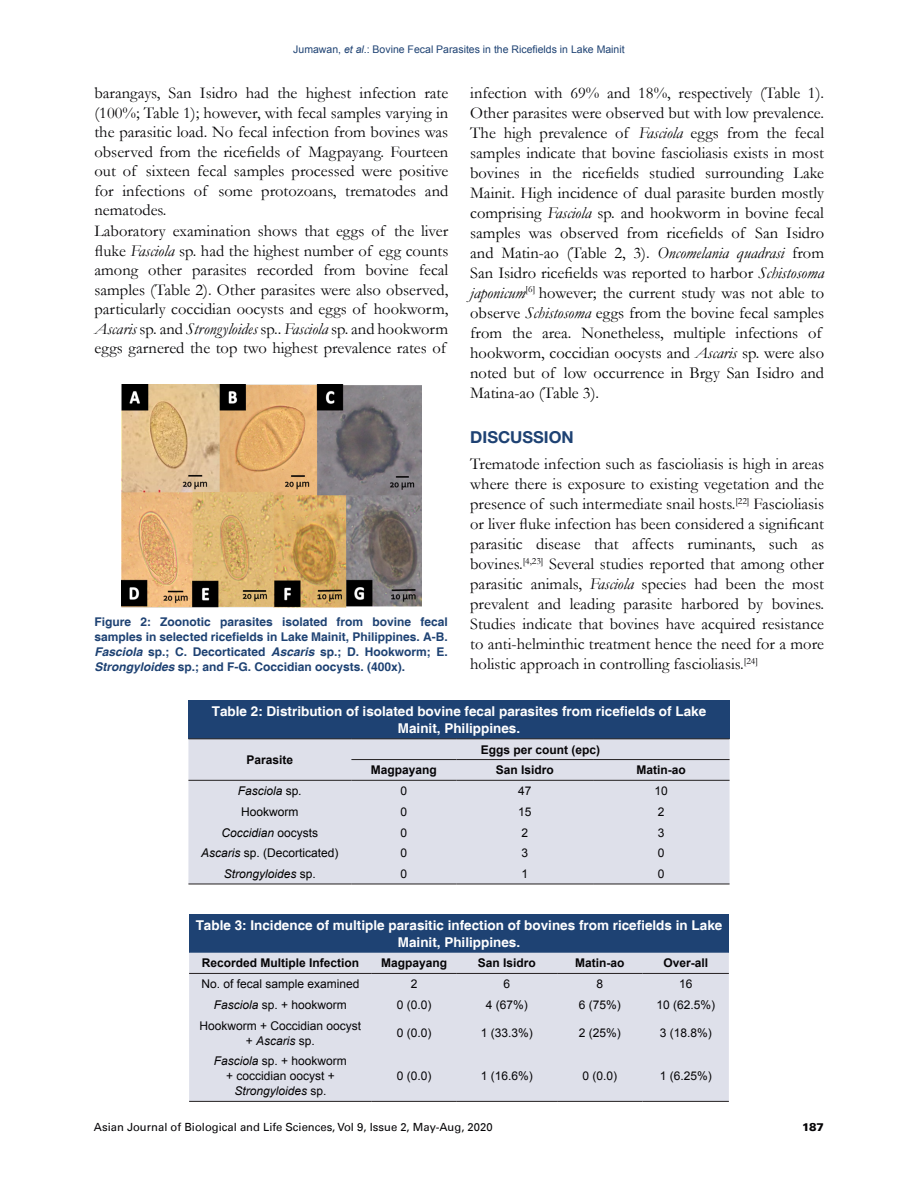
<style>
.page{position:relative;width:918px;height:1188px;background:#fff}
.page>*{position:absolute;margin:0;border:0;box-sizing:border-box;transform-origin:0 0}
.Body_Text{font:16.5px/19.5px "Garamond";color:#050406;text-align:justify}
.Body_Text-2{font:16.5px/20px "Garamond";color:#000}
.t1{font:700 16.5px "Helvetica Neue LT Std";color:#1e4273}
.Table_Caption{font:700 13.5px/16.5px "Helvetica";color:#fff;text-align:center}
.Tb_Txt{font:12px/15px "Arial";color:#050406;text-align:center}
.Fig_caption{font:700 12px/15px "Helvetica";color:#1e4273;text-align:justify}
.TCH{font:700 12px "Arial";color:#050406}
.Tb_Txt-2{font:italic 12px "Arial";color:#000}
.Tb_Txt-3{font:12px "Arial";color:#000}
.t2{font:11.25px "Univers LT";color:#050406}
.t3{font:900 11.25px "Univers LT";color:#050406}
.t4{font:10.5px "Arial";color:#1e4273}
.s1{font-style:italic}
.s2{color:#050406}
.s3{font-style:italic;color:#050406}
.s4{font-style:normal}
</style>
<div class="page">
<div style="left:188px;top:701px;width:542px;height:38px;background:#1e4273"></div>
<div style="left:188px;top:740px;width:542px;height:144px;background:#dee0ea"></div>
<hr style="left:188px;top:739px;width:163px;height:1px;background:#231f20">
<hr style="left:188px;top:780px;width:163px;height:1px;background:#231f20">
<hr style="left:351px;top:739px;width:106px;height:1px;background:#231f20">
<hr style="left:457px;top:739px;width:136px;height:1px;background:#231f20">
<hr style="left:593px;top:739px;width:137px;height:1px;background:#231f20">
<hr style="left:351px;top:759px;width:106px;height:1px;background:#231f20">
<hr style="left:457px;top:759px;width:136px;height:1px;background:#231f20">
<hr style="left:593px;top:759px;width:137px;height:1px;background:#231f20">
<hr style="left:351px;top:780px;width:106px;height:1px;background:#231f20">
<hr style="left:457px;top:780px;width:136px;height:1px;background:#231f20">
<hr style="left:593px;top:780px;width:137px;height:1px;background:#231f20">
<hr style="left:188px;top:884px;width:163px;height:1px;background:#231f20">
<hr style="left:351px;top:884px;width:106px;height:1px;background:#231f20">
<hr style="left:457px;top:884px;width:136px;height:1px;background:#231f20">
<hr style="left:593px;top:884px;width:137px;height:1px;background:#231f20">
<div style="left:189px;top:914px;width:540px;height:39px;background:#1e4273"></div>
<div style="left:189px;top:953px;width:540px;height:148px;background:#dee0ea"></div>
<hr style="left:189px;top:973px;width:183px;height:1px;background:#231f20">
<hr style="left:372px;top:973px;width:85px;height:1px;background:#231f20">
<hr style="left:457px;top:973px;width:100px;height:1px;background:#231f20">
<hr style="left:557px;top:973px;width:86px;height:1px;background:#231f20">
<hr style="left:643px;top:973px;width:86px;height:1px;background:#231f20">
<hr style="left:189px;top:1101px;width:183px;height:1px;background:#231f20">
<hr style="left:372px;top:1101px;width:85px;height:1px;background:#231f20">
<hr style="left:457px;top:1101px;width:100px;height:1px;background:#231f20">
<hr style="left:557px;top:1101px;width:86px;height:1px;background:#231f20">
<hr style="left:643px;top:1101px;width:86px;height:1px;background:#231f20">
<img style="left:121px;top:385px;width:300px;height:223px">
<p class="t4" style="left:293px;top:43px;width:333px">Jumawan, <span class="s1">et al</span>.: Bovine Fecal Parasites in the Ricefields in Lake Mainit</p>
<p class="Body_Text-2" style="left:470px;top:82px;width:355px"><span class="s2">infection with 69% and 18%, respectively (Table 1).<br>Other parasites were observed but with low prevalence.<br>The high prevalence of</span> <span class="s3">Fasciola</span> <span class="s2">eggs from the fecal samples indicate that bovine fascioliasis exists in most bovines in the ricefields studied surrounding Lake Mainit. High</span> incidence of dual parasite burden mostly comprising <span class="s1">Fasciola</span> sp. and hookworm in bovine fecal samples was observed from ricefields of San Isidro and Matin-ao (Table 2, 3). <span class="s1">Oncomelania quadrasi</span> from San Isidro ricefields was reported to harbor <span class="s1">Schistosoma japonicum</span><sup>[6]</sup> however; the current study was not able to observe <span class="s1">Schistosoma</span> eggs from the bovine fecal samples from the area. Nonetheless, multiple infections of hookworm, coccidian oocysts and <span class="s1">Ascaris</span> sp. were also noted but of low occurrence in Brgy San Isidro and Matina-ao (Table 3).</p>
<h1 class="t1" style="left:470px;top:427px;width:105px">DISCUSSION</h1>
<p class="Body_Text" style="left:470px;top:454px;width:355px;line-height:20px">Trematode infection such as fascioliasis is high in areas where there is exposure to existing vegetation and the presence of such intermediate snail hosts.<sup>[22]</sup> Fascioliasis or liver fluke infection has been considered a significant parasitic disease that affects ruminants, such as bovines.<sup>[4,23]</sup> Several studies reported that among other parasitic animals, <span class="s1">Fasciola</span> species had been the most prevalent and leading parasite harbored by bovines.<br>Studies indicate that bovines have acquired resistance to anti-helminthic treatment hence the need for a more holistic approach in controlling fascioliasis.<sup>[24]</sup></p>
<p class="Table_Caption" style="left:212px;top:704px;width:496px">Table 2: Distribution of isolated bovine fecal parasites from ricefields of Lake<br>Mainit, Philippines.</p>
<p class="TCH" style="left:247px;top:752px;width:48px">Parasite</p>
<p class="Body_Text" style="left:94px;top:83px;width:355px">barangays, San Isidro had the highest infection rate (100%; Table 1); however, with fecal samples varying in the parasitic load. No fecal infection from bovines was observed from the ricefields of Magpayang. Fourteen out of sixteen fecal samples processed were positive for infections of some protozoans, trematodes and nematodes.</p>
<p class="Body_Text" style="left:94px;top:221px;width:355px">Laboratory examination shows that eggs of the liver fluke <span class="s1">Fasciola</span> sp. had the highest number of egg counts among other parasites recorded from bovine fecal samples (Table 2). Other parasites were also observed, particularly coccidian oocysts and eggs of hookworm, <span class="s1">Ascaris</span> sp. and <span class="s1">Strongyloides</span> sp.. <span class="s1">Fasciola</span> sp. and hookworm eggs garnered the top two highest prevalence rates of</p>
<p class="Fig_caption" style="left:94px;top:615px;width:355px">Figure 2: Zoonotic parasites isolated from bovine fecal samples in selected ricefields in Lake Mainit, Philippines. A-B.<br><span class="s1">Fasciola</span> sp.; C. Decorticated <span class="s1">Ascaris</span> sp.; D. Hookworm; E.<br><span class="s1">Strongyloides</span> sp.; and F-G. Coccidian oocysts. (400x).</p>
<p class="TCH" style="left:481px;top:741px;width:121px">Eggs per count (epc)</p>
<p class="TCH" style="left:371px;top:762px;width:68px">Magpayang</p>
<p class="TCH" style="left:496px;top:762px;width:60px">San Isidro</p>
<p class="TCH" style="left:637px;top:762px;width:51px">Matin-ao</p>
<p class="Tb_Txt-2" style="left:238px;top:783px;width:66px">Fasciola <span class="s4">sp</span>.</p>
<p class="Tb_Txt" style="left:401px;top:783px;width:8px">0</p>
<p class="Tb_Txt" style="left:518px;top:783px;width:15px">47</p>
<p class="Tb_Txt" style="left:655px;top:783px;width:15px">10</p>
<p class="Tb_Txt-3" style="left:241px;top:804px;width:59px">Hookworm</p>
<p class="Tb_Txt" style="left:401px;top:804px;width:8px">0</p>
<p class="Tb_Txt" style="left:518px;top:804px;width:15px">15</p>
<p class="Tb_Txt" style="left:658px;top:804px;width:8px">2</p>
<p class="Tb_Txt-2" style="left:222px;top:825px;width:98px">Coccidian <span class="s4">oocysts</span></p>
<p class="Tb_Txt" style="left:401px;top:825px;width:8px">0</p>
<p class="Tb_Txt" style="left:521px;top:825px;width:8px">2</p>
<p class="Tb_Txt" style="left:658px;top:825px;width:8px">3</p>
<p class="Tb_Txt-3" style="left:201px;top:845px;width:139px"><span class="s1">Ascaris</span> sp. (Decorticated)</p>
<p class="Tb_Txt" style="left:401px;top:846px;width:8px">0</p>
<p class="Tb_Txt" style="left:521px;top:846px;width:8px">3</p>
<p class="Tb_Txt" style="left:658px;top:846px;width:8px">0</p>
<p class="Tb_Txt-2" style="left:224px;top:866px;width:94px">Strongyloides <span class="s4">sp.</span></p>
<p class="Tb_Txt" style="left:401px;top:866px;width:8px">0</p>
<p class="Tb_Txt" style="left:521px;top:866px;width:8px">1</p>
<p class="Tb_Txt" style="left:658px;top:866px;width:8px">0</p>
<p class="Table_Caption" style="left:196px;top:918px;width:528px">Table 3: Incidence of multiple parasitic infection of bovines from ricefields in Lake<br>Mainit, Philippines.</p>
<p class="TCH" style="left:202px;top:955px;width:159px">Recorded Multiple Infection</p>
<p class="TCH" style="left:381px;top:955px;width:68px">Magpayang</p>
<p class="TCH" style="left:478px;top:955px;width:60px">San Isidro</p>
<p class="TCH" style="left:575px;top:955px;width:51px">Matin-ao</p>
<p class="TCH" style="left:663px;top:955px;width:46px">Over-all</p>
<p class="Tb_Txt" style="left:201px;top:977px;width:160px">No. of fecal sample examined</p>
<p class="Tb_Txt" style="left:411px;top:977px;width:8px">2</p>
<p class="Tb_Txt" style="left:504px;top:977px;width:8px">6</p>
<p class="Tb_Txt" style="left:597px;top:977px;width:8px">8</p>
<p class="Tb_Txt" style="left:679px;top:977px;width:15px">16</p>
<p class="Tb_Txt" style="left:214px;top:997px;width:135px"><span class="s1">Fasciola</span> sp. + hookworm</p>
<p class="Tb_Txt" style="left:397px;top:997px;width:36px">0 (0.0)</p>
<p class="Tb_Txt" style="left:486px;top:997px;width:44px">4 (67%)</p>
<p class="Tb_Txt" style="left:579px;top:997px;width:44px">6 (75%)</p>
<p class="Tb_Txt" style="left:656px;top:997px;width:60px">10 (62.5%)</p>
<p class="Tb_Txt" style="left:200px;top:1018px;width:163px">Hookworm + Coccidian oocyst + <span class="s1">Ascaris</span> sp.</p>
<p class="Tb_Txt" style="left:397px;top:1026px;width:36px">0 (0.0)</p>
<p class="Tb_Txt" style="left:481px;top:1026px;width:54px">1 (33.3%)</p>
<p class="Tb_Txt" style="left:579px;top:1026px;width:44px">2 (25%)</p>
<p class="Tb_Txt" style="left:660px;top:1026px;width:54px">3 (18.8%)</p>
<p class="Tb_Txt" style="left:214px;top:1054px;width:135px"><span class="s1">Fasciola</span> sp. + hookworm + coccidian oocyst +<br><span class="s1">Strongyloides</span> sp.</p>
<p class="Tb_Txt" style="left:397px;top:1069px;width:36px">0 (0.0)</p>
<p class="Tb_Txt" style="left:481px;top:1069px;width:54px">1 (16.6%)</p>
<p class="Tb_Txt" style="left:583px;top:1069px;width:36px">0 (0.0)</p>
<p class="Tb_Txt" style="left:660px;top:1069px;width:54px">1 (6.25%)</p>
<p class="t2" style="left:94px;top:1120px;width:400px">Asian Journal of Biological and Life Sciences, Vol 9, Issue 2, May-Aug, 2020</p>
<p class="t3" style="left:802px;top:1120px;width:24px">187</p>
</div>
